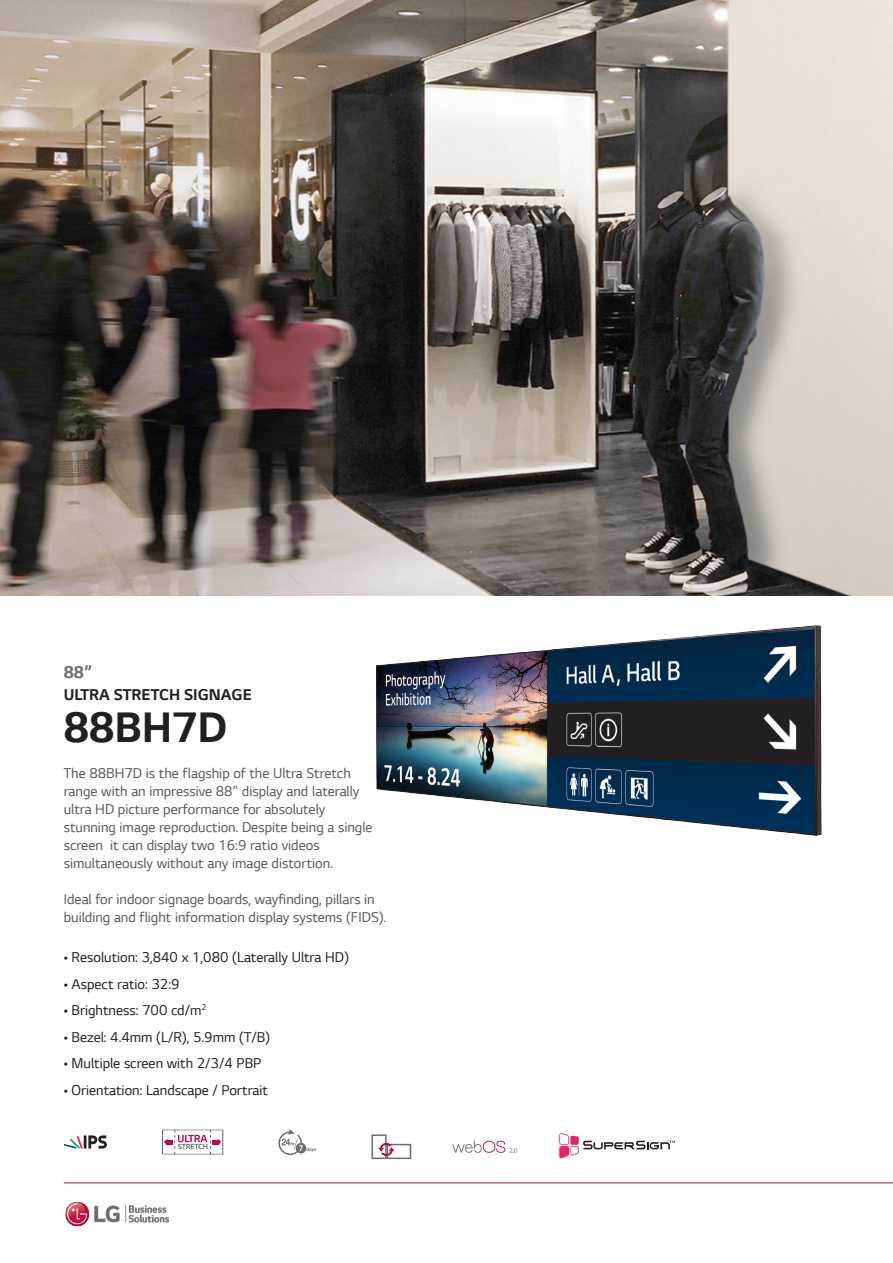
<style>
.page{position:relative;width:893px;height:1263px;background:#fff}
.page>*{position:absolute;margin:0;border:0;box-sizing:border-box;transform-origin:0 0}
.t1{font:700 45px "LG Smart";color:#231f20}
.t2{font:700 18px "LG Smart";color:#6c6d70}
.t3{font:700 16.5px "LG Smart";color:#231f20}
.t4{font:15px/18px "LG Smart";color:#57585a}
.t5{font:15px "LG Smart";color:#231f20}
</style>
<div class="page">
<img style="left:65px;top:1201px;width:104px;height:26px">
<hr style="left:64px;top:1183px;width:829px;height:1px;background:#c0073e">
<img style="left:0;top:0;width:893px;height:595px">
<img style="left:376px;top:625px;width:446px;height:211px">
<svg style="left:278px;top:1129px;width:38px;height:26px"></svg>
<svg style="left:452px;top:1141px;width:65px;height:12px"></svg>
<svg style="left:64px;top:1135px;width:43px;height:13px"></svg>
<svg style="left:558px;top:1133px;width:117px;height:26px"></svg>
<div style="left:371px;top:1134px;width:16px;height:25px;border:2px solid #6c6d70"></div>
<div style="left:387px;top:1144px;width:24px;height:15px;border:2px solid #6c6d70"></div>
<svg style="left:378px;top:1143px;width:16px;height:13px"></svg>
<svg style="left:162px;top:1129px;width:61px;height:25px"></svg>
<p class="t2" style="left:64px;top:660px;width:30px">88”</p>
<p class="t3" style="left:64px;top:684px;width:190px">ULTRA STRETCH SIGNAGE</p>
<p class="t1" style="left:64px;top:697px;width:165px">88BH7D</p>
<p class="t4" style="left:64px;top:764px;width:310px">The 88BH7D is the flagship of the Ultra Stretch range with an impressive 88" display and laterally ultra HD picture performance for absolutely stunning image reproduction. Despite being a single screen it can display two 16:9 ratio videos simultaneously without any image distortion.</p>
<p class="t4" style="left:64px;top:890px;width:324px">Ideal for indoor signage boards, wayfinding, pillars in building and flight information display systems (FIDS).</p>
<p class="t5" style="left:64px;top:947px;width:287px">• Resolution: 3,840 x 1,080 (Laterally Ultra HD)</p>
<p class="t5" style="left:64px;top:974px;width:117px">• Aspect ratio: 32:9</p>
<p class="t5" style="left:64px;top:1000px;width:144px">• Brightness: 700 cd/m<sup>2</sup></p>
<p class="t5" style="left:64px;top:1027px;width:208px">• Bezel: 4.4mm (L/R), 5.9mm (T/B)</p>
<p class="t5" style="left:64px;top:1053px;width:199px">• Multiple screen with 2/3/4 PBP</p>
<p class="t5" style="left:64px;top:1080px;width:206px">• Orientation: Landscape / Portrait</p>
</div>
